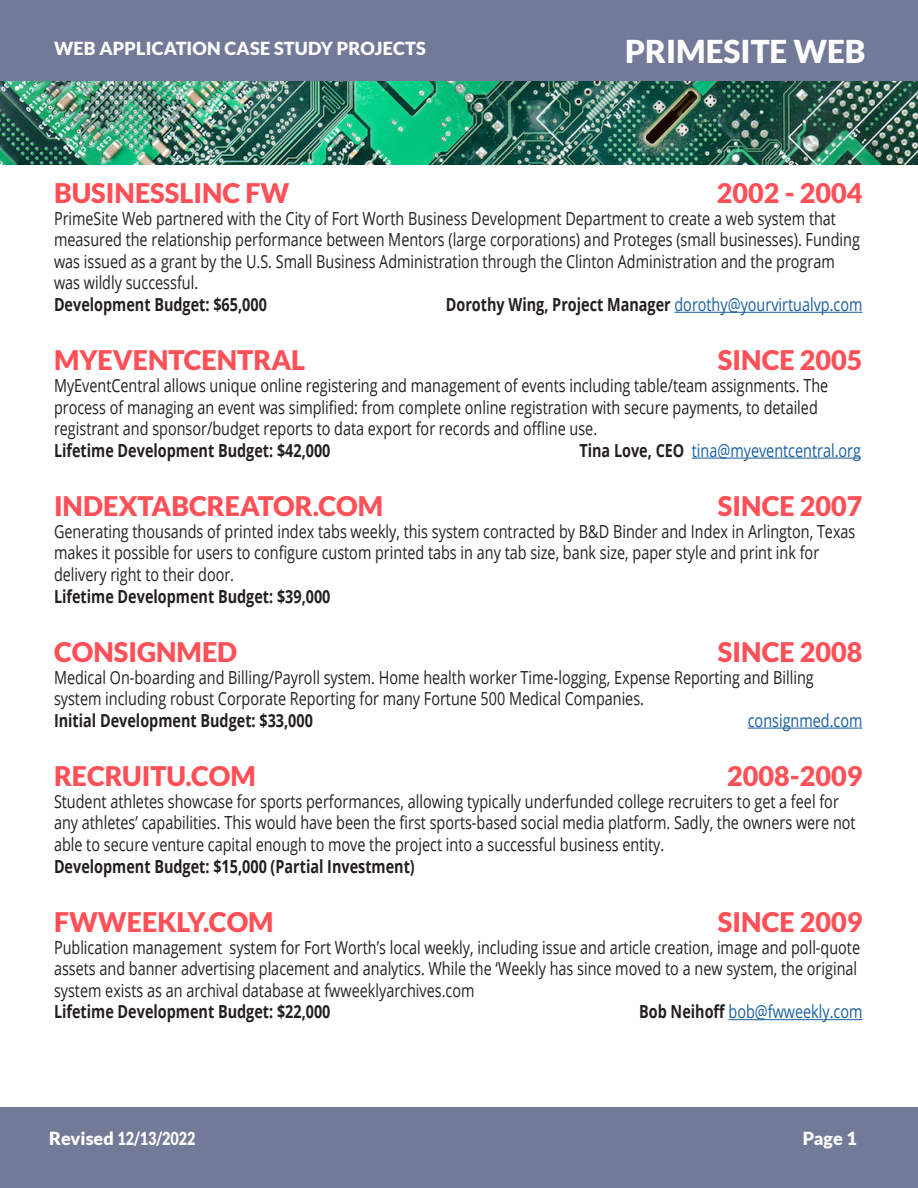
<style>
.page{position:relative;width:918px;height:1188px;background:#fff}
.page>*{position:absolute;margin:0;border:0;box-sizing:border-box;transform-origin:0 0}
.t1{font:900 31.5px "Lato";color:#fff}
.PageMaker_Defaults{font:900 27px "Lato";color:#ff5057}
.PageMaker_Defaults-2{font:18px/21.6px "Open Sans";color:#231f20;scale:.8 1}
.PageMaker_Defaults-3{font:700 18px "Open Sans";color:#231f20;scale:.8 1}
.PageMaker_Defaults-4{font:18px "Open Sans";color:#175d9e;scale:.8 1}
.PageMaker_Defaults-5{font:900 18px "Lato";letter-spacing:.01em;color:#fff}
.s1{font-weight:400;color:#175d9e}
.s2{font-weight:700;color:#231f20}
</style>
<div class="page">
<div style="left:0;top:1107px;width:918px;height:81px;background:#737a98"></div>
<img style="left:0;top:81px;width:918px;height:83px">
<div style="left:0;top:0;width:918px;height:81px;background:#737a98"></div>
<hr style="left:674px;top:312px;width:189px;height:1px;background:#175d9e">
<hr style="left:692px;top:458px;width:169px;height:1px;background:#175d9e">
<hr style="left:748px;top:728px;width:115px;height:1px;background:#175d9e">
<hr style="left:729px;top:1019px;width:134px;height:1px;background:#175d9e">
<p class="PageMaker_Defaults-5" style="left:54px;top:38px;width:373px">WEB APPLICATION CASE STUDY PROJECTS</p>
<h1 class="t1" style="left:625px;top:33px;width:242px">PRIMESITE WEB</h1>
<p class="PageMaker_Defaults" style="left:54px;top:177px;width:237px">BUSINESSLINC FW</p>
<p class="PageMaker_Defaults" style="left:717px;top:177px;width:147px">2002 - 2004</p>
<p class="PageMaker_Defaults-2" style="left:54px;top:207px;width:1009px">PrimeSite Web partnered with the City of Fort Worth Business Development Department to create a web system that measured the relationship performance between Mentors (large corporations) and Proteges (small businesses). Funding was issued as a grant by the U.S. Small Business Administration through the Clinton Administration and the program was wildly successful.</p>
<p class="PageMaker_Defaults-3" style="left:54px;top:292px;width:268px">Development Budget: $65,000</p>
<p class="PageMaker_Defaults-3" style="left:446px;top:292px;width:522px">Dorothy Wing, Project Manager <span class="s1">dorothy@yourvirtualvp.com</span></p>
<p class="PageMaker_Defaults" style="left:54px;top:345px;width:253px">MYEVENTCENTRAL</p>
<p class="PageMaker_Defaults" style="left:718px;top:345px;width:146px">SINCE 2005</p>
<p class="PageMaker_Defaults-2" style="left:54px;top:374px;width:969px">MyEventCentral allows unique online registering and management of events including table/team assignments. The process of managing an event was simplified: from complete online registration with secure payments, to detailed registrant and sponsor/budget reports to data export for records and offline use.</p>
<p class="PageMaker_Defaults-3" style="left:54px;top:437px;width:347px">Lifetime Development Budget: $42,000</p>
<p class="PageMaker_Defaults-4" style="left:579px;top:438px;width:354px"><span class="s2">Tina Love, CEO</span> tina@myeventcentral.org</p>
<p class="PageMaker_Defaults" style="left:54px;top:490px;width:331px">INDEXTABCREATOR.COM</p>
<p class="PageMaker_Defaults" style="left:718px;top:490px;width:146px">SINCE 2007</p>
<p class="PageMaker_Defaults-2" style="left:54px;top:520px;width:1003px">Generating thousands of printed index tabs weekly, this system contracted by B&amp;D Binder and Index in Arlington, Texas makes it possible for users to configure custom printed tabs in any tab size, bank size, paper style and print ink for delivery right to their door.</p>
<p class="PageMaker_Defaults-3" style="left:54px;top:583px;width:347px">Lifetime Development Budget: $39,000</p>
<p class="PageMaker_Defaults" style="left:54px;top:636px;width:185px">CONSIGNMED</p>
<p class="PageMaker_Defaults" style="left:718px;top:636px;width:146px">SINCE 2008</p>
<p class="PageMaker_Defaults-2" style="left:54px;top:666px;width:951px">Medical On-boarding and Billing/Payroll system. Home health worker Time-logging, Expense Reporting and Billing system including robust Corporate Reporting for many Fortune 500 Medical Companies.</p>
<p class="PageMaker_Defaults-3" style="left:54px;top:707px;width:325px">Initial Development Budget: $33,000</p>
<p class="PageMaker_Defaults-4" style="left:748px;top:708px;width:145px">consignmed.com</p>
<p class="PageMaker_Defaults" style="left:54px;top:760px;width:203px">RECRUITU.COM</p>
<p class="PageMaker_Defaults" style="left:727px;top:760px;width:137px">2008-2009</p>
<p class="PageMaker_Defaults-2" style="left:54px;top:790px;width:1004px">Student athletes showcase for sports performances, allowing typically underfunded college recruiters to get a feel for any athletes’ capabilities. This would have been the first sports-based social media platform. Sadly, the owners were not able to secure venture capital enough to move the project into a successful business entity.</p>
<p class="PageMaker_Defaults-3" style="left:54px;top:853px;width:453px">Development Budget: $15,000 (Partial Investment)</p>
<p class="PageMaker_Defaults" style="left:54px;top:906px;width:221px">FWWEEKLY.COM</p>
<p class="PageMaker_Defaults" style="left:718px;top:906px;width:146px">SINCE 2009</p>
<p class="PageMaker_Defaults-2" style="left:54px;top:936px;width:1009px">Publication management system for Fort Worth’s local weekly, including issue and article creation, image and poll-quote assets and banner advertising placement and analytics. While the ‘Weekly has since moved to a new system, the original system exists as an archival database at fwweeklyarchives.com</p>
<p class="PageMaker_Defaults-3" style="left:54px;top:999px;width:347px">Lifetime Development Budget: $22,000</p>
<p class="PageMaker_Defaults-4" style="left:639px;top:999px;width:281px"><span class="s2">Bob Neihoff</span> bob@fwweekly.com</p>
<p class="PageMaker_Defaults-5" style="left:49px;top:1127px;width:148px">Revised 12/13/2022</p>
<p class="PageMaker_Defaults-5" style="left:803px;top:1127px;width:55px">Page 1</p>
</div>
